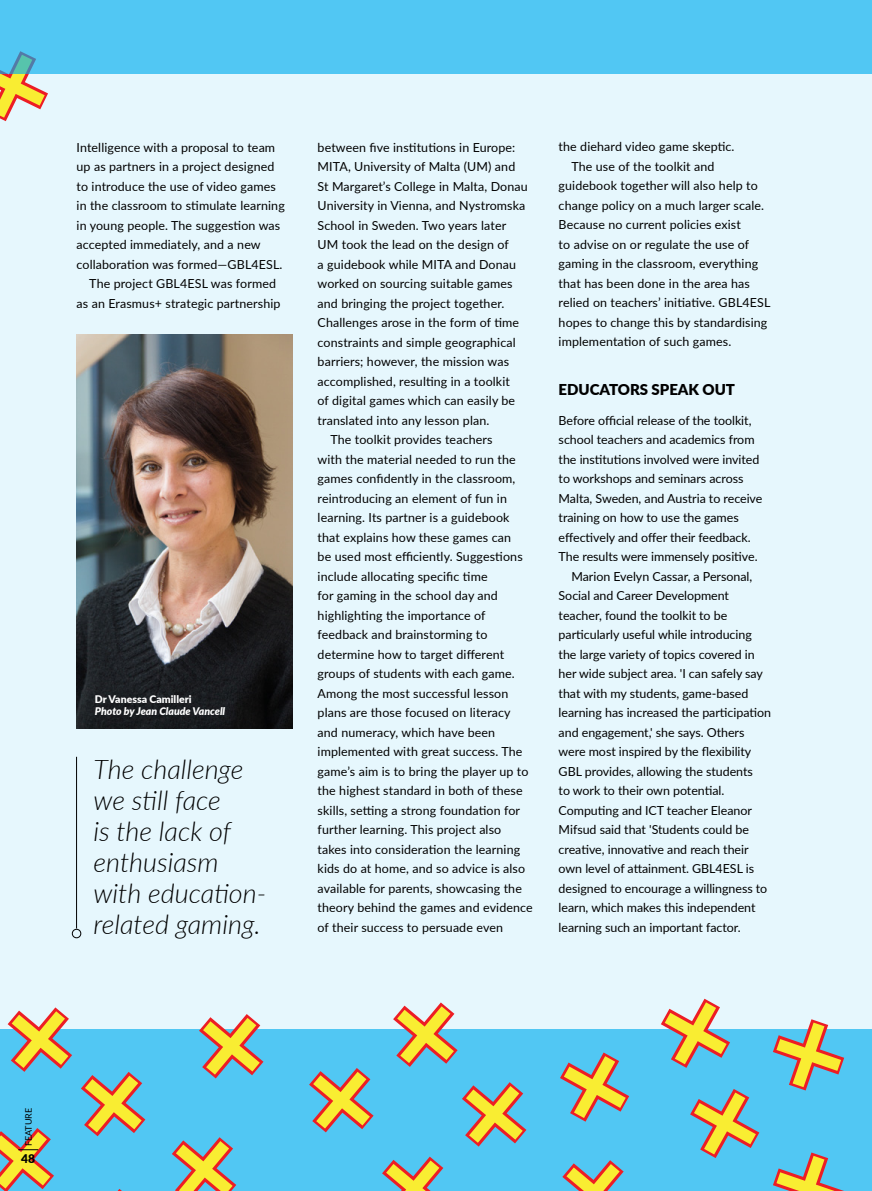
<style>
.page{position:relative;width:872px;height:1191px;background:#e6f7fd}
.page>*{position:absolute;margin:0;border:0;box-sizing:border-box;transform-origin:0 0}
.t1{font:italic 300 27px/31px "Lato";color:#000}
.t2{font:900 15px "Lato";letter-spacing:-.005em;color:#000}
.t3{font:12.45px "Lato";letter-spacing:.01em;color:#000}
.t4{font:900 12px "Lato";color:#000}
.t5{font:italic 900 10.5px "Lato";color:#fff}
.t6{font:900 10.5px "Lato";color:#fff}
.t7{font:9px "Lato";color:#000}
</style>
<div class="page">
<svg style="left:0;top:74px;width:48px;height:47px"></svg>
<hr style="left:76px;top:757px;width:1px;height:171px;background:#000">
<div style="left:72px;top:929px;width:9px;height:9px;border:1px solid #000;border-radius:50%"></div>
<div style="left:0;top:1029px;width:872px;height:162px;background:#51c7f3"></div>
<div style="left:0;top:0;width:872px;height:74px;background:#51c7f3"></div>
<svg style="left:773px;top:1152px;width:71px;height:39px"></svg>
<svg style="left:773px;top:1019px;width:71px;height:71px"></svg>
<svg style="left:690px;top:1089px;width:69px;height:69px"></svg>
<svg style="left:462px;top:1082px;width:64px;height:64px"></svg>
<svg style="left:8px;top:1007px;width:64px;height:64px"></svg>
<svg style="left:560px;top:1052px;width:69px;height:69px"></svg>
<svg style="left:562px;top:1160px;width:61px;height:31px"></svg>
<svg style="left:661px;top:998px;width:69px;height:69px"></svg>
<svg style="left:81px;top:1072px;width:64px;height:64px"></svg>
<svg style="left:172px;top:1137px;width:64px;height:54px"></svg>
<svg style="left:199px;top:1014px;width:64px;height:64px"></svg>
<svg style="left:309px;top:1068px;width:64px;height:64px"></svg>
<svg style="left:382px;top:1156px;width:61px;height:35px"></svg>
<svg style="left:393px;top:1002px;width:64px;height:65px"></svg>
<svg style="left:0;top:1128px;width:54px;height:63px"></svg>
<img style="left:77px;top:334px;width:215px;height:394px">
<p class="t3" style="left:77px;top:138px;width:200px">Intelligence with a proposal to team</p>
<p class="t3" style="left:77px;top:158px;width:199px">up as partners in a project designed</p>
<p class="t3" style="left:77px;top:177px;width:201px">to introduce the use of video games</p>
<p class="t3" style="left:77px;top:197px;width:210px">in the classroom to stimulate learning</p>
<p class="t3" style="left:77px;top:216px;width:205px">in young people. The suggestion was</p>
<p class="t3" style="left:77px;top:236px;width:186px">accepted immediately, and a new</p>
<p class="t3" style="left:77px;top:255px;width:207px">collaboration was formed—GBL4ESL.</p>
<p class="t3" style="left:89px;top:275px;width:188px">The project GBL4ESL was formed</p>
<p class="t3" style="left:77px;top:294px;width:205px">as an Erasmus+ strategic partnership</p>
<p class="t6" style="left:95px;top:691px;width:98px">Dr Vanessa Camilleri</p>
<p class="t5" style="left:95px;top:703px;width:132px">Photo by Jean Claude Vancell</p>
<h1 class="t1" style="left:94px;top:752px;width:174px">The challenge we still face<br>is the lack of enthusiasm with education&shy;related gaming.</h1>
<p class="t3" style="left:317px;top:138px;width:199px">between five institutions in Europe:</p>
<p class="t3" style="left:317px;top:158px;width:199px">MITA, University of Malta (UM) and</p>
<p class="t3" style="left:317px;top:177px;width:212px">St Margaret’s College in Malta, Donau</p>
<p class="t3" style="left:317px;top:197px;width:209px">University in Vienna, and Nystromska</p>
<p class="t3" style="left:317px;top:216px;width:190px">School in Sweden. Two years later</p>
<p class="t3" style="left:317px;top:236px;width:193px">UM took the lead on the design of</p>
<p class="t3" style="left:317px;top:255px;width:200px">a guidebook while MITA and Donau</p>
<p class="t3" style="left:317px;top:275px;width:196px">worked on sourcing suitable games</p>
<p class="t3" style="left:317px;top:294px;width:188px">and bringing the project together.</p>
<p class="t3" style="left:317px;top:314px;width:203px">Challenges arose in the form of time</p>
<p class="t3" style="left:317px;top:333px;width:200px">constraints and simple geographical</p>
<p class="t3" style="left:317px;top:353px;width:193px">barriers; however, the mission was</p>
<p class="t3" style="left:317px;top:372px;width:194px">accomplished, resulting in a toolkit</p>
<p class="t3" style="left:317px;top:391px;width:199px">of digital games which can easily be</p>
<p class="t3" style="left:317px;top:411px;width:173px">translated into any lesson plan.</p>
<p class="t3" style="left:330px;top:430px;width:164px">The toolkit provides teachers</p>
<p class="t3" style="left:317px;top:450px;width:199px">with the material needed to run the</p>
<p class="t3" style="left:317px;top:469px;width:199px">games confidently in the classroom,</p>
<p class="t3" style="left:317px;top:489px;width:191px">reintroducing an element of fun in</p>
<p class="t3" style="left:317px;top:508px;width:193px">learning. Its partner is a guidebook</p>
<p class="t3" style="left:317px;top:528px;width:195px">that explains how these games can</p>
<p class="t3" style="left:317px;top:547px;width:207px">be used most efficiently. Suggestions</p>
<p class="t3" style="left:317px;top:567px;width:171px">include allocating specific time</p>
<p class="t3" style="left:317px;top:586px;width:182px">for gaming in the school day and</p>
<p class="t3" style="left:317px;top:606px;width:169px">highlighting the importance of</p>
<p class="t3" style="left:317px;top:625px;width:171px">feedback and brainstorming to</p>
<p class="t3" style="left:317px;top:645px;width:188px">determine how to target different</p>
<p class="t3" style="left:317px;top:664px;width:199px">groups of students with each game.</p>
<p class="t3" style="left:317px;top:684px;width:192px">Among the most successful lesson</p>
<p class="t3" style="left:317px;top:703px;width:195px">plans are those focused on literacy</p>
<p class="t3" style="left:317px;top:723px;width:179px">and numeracy, which have been</p>
<p class="t3" style="left:317px;top:742px;width:206px">implemented with great success. The</p>
<p class="t3" style="left:317px;top:762px;width:212px">game’s aim is to bring the player up to</p>
<p class="t3" style="left:317px;top:781px;width:207px">the highest standard in both of these</p>
<p class="t3" style="left:317px;top:801px;width:204px">skills, setting a strong foundation for</p>
<p class="t3" style="left:317px;top:820px;width:185px">further learning. This project also</p>
<p class="t3" style="left:317px;top:840px;width:204px">takes into consideration the learning</p>
<p class="t3" style="left:317px;top:859px;width:209px">kids do at home, and so advice is also</p>
<p class="t3" style="left:317px;top:879px;width:206px">available for parents, showcasing the</p>
<p class="t3" style="left:317px;top:898px;width:217px">theory behind the games and evidence</p>
<p class="t3" style="left:317px;top:918px;width:187px">of their success to persuade even</p>
<p class="t3" style="left:558px;top:138px;width:177px">the diehard video game skeptic.</p>
<p class="t3" style="left:571px;top:157px;width:145px">The use of the toolkit and</p>
<p class="t3" style="left:558px;top:177px;width:201px">guidebook together will also help to</p>
<p class="t3" style="left:558px;top:196px;width:207px">change policy on a much larger scale.</p>
<p class="t3" style="left:558px;top:216px;width:184px">Because no current policies exist</p>
<p class="t3" style="left:558px;top:235px;width:192px">to advise on or regulate the use of</p>
<p class="t3" style="left:558px;top:255px;width:201px">gaming in the classroom, everything</p>
<p class="t3" style="left:558px;top:274px;width:193px">that has been done in the area has</p>
<p class="t3" style="left:558px;top:294px;width:213px">relied on teachers’ initiative. GBL4ESL</p>
<p class="t3" style="left:558px;top:313px;width:210px">hopes to change this by standardising</p>
<p class="t3" style="left:558px;top:333px;width:174px">implementation of such games.</p>
<p class="t2" style="left:558px;top:378px;width:178px">EDUCATORS SPEAK OUT</p>
<p class="t3" style="left:558px;top:411px;width:194px">Before official release of the toolkit,</p>
<p class="t3" style="left:558px;top:431px;width:197px">school teachers and academics from</p>
<p class="t3" style="left:558px;top:450px;width:202px">the institutions involved were invited</p>
<p class="t3" style="left:558px;top:470px;width:186px">to workshops and seminars across</p>
<p class="t3" style="left:558px;top:489px;width:205px">Malta, Sweden, and Austria to receive</p>
<p class="t3" style="left:558px;top:509px;width:182px">training on how to use the games</p>
<p class="t3" style="left:558px;top:528px;width:193px">effectively and offer their feedback.</p>
<p class="t3" style="left:558px;top:548px;width:200px">The results were immensely positive.</p>
<p class="t3" style="left:571px;top:567px;width:182px">Marion Evelyn Cassar, a Personal,</p>
<p class="t3" style="left:558px;top:587px;width:172px">Social and Career Development</p>
<p class="t3" style="left:558px;top:606px;width:170px">teacher, found the toolkit to be</p>
<p class="t3" style="left:558px;top:626px;width:195px">particularly useful while introducing</p>
<p class="t3" style="left:558px;top:645px;width:198px">the large variety of topics covered in</p>
<p class="t3" style="left:558px;top:665px;width:206px">her wide subject area. 'I can safely say</p>
<p class="t3" style="left:558px;top:684px;width:191px">that with my students, game-based</p>
<p class="t3" style="left:558px;top:704px;width:214px">learning has increased the participation</p>
<p class="t3" style="left:558px;top:723px;width:187px">and engagement,' she says. Others</p>
<p class="t3" style="left:558px;top:743px;width:194px">were most inspired by the flexibility</p>
<p class="t3" style="left:558px;top:762px;width:196px">GBL provides, allowing the students</p>
<p class="t3" style="left:558px;top:782px;width:167px">to work to their own potential.</p>
<p class="t3" style="left:558px;top:801px;width:195px">Computing and ICT teacher Eleanor</p>
<p class="t3" style="left:558px;top:820px;width:192px">Mifsud said that 'Students could be</p>
<p class="t3" style="left:558px;top:840px;width:191px">creative, innovative and reach their</p>
<p class="t3" style="left:558px;top:859px;width:197px">own level of attainment. GBL4ESL is</p>
<p class="t3" style="left:558px;top:879px;width:210px">designed to encourage a willingness to</p>
<p class="t3" style="left:558px;top:898px;width:198px">learn, which makes this independent</p>
<p class="t3" style="left:558px;top:918px;width:184px">learning such an important factor.</p>
<p class="t7" style="left:22px;top:1146px;width:39px;rotate:-90deg">FEATURE</p>
<p class="t4" style="left:21px;top:1149px;width:15px">48</p>
</div>
